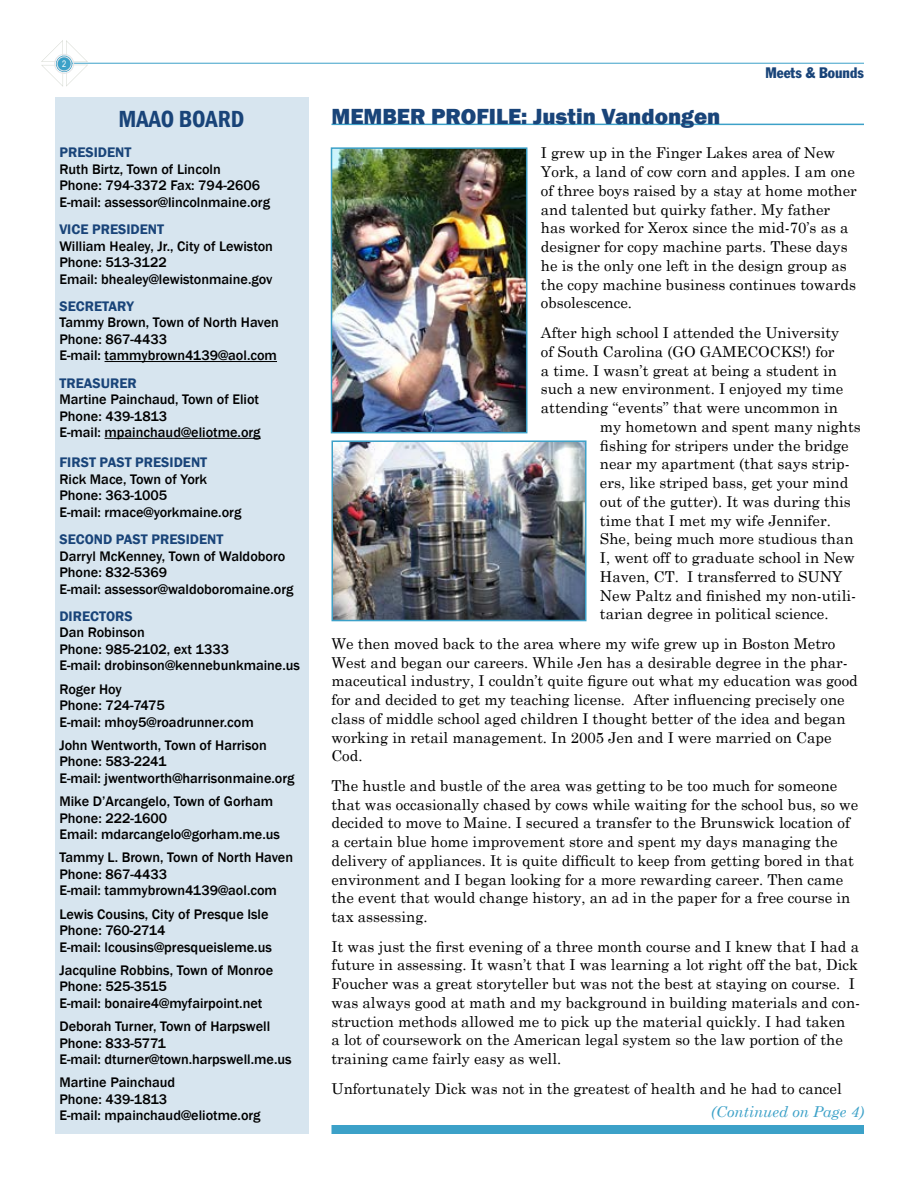
<style>
.page{position:relative;width:918px;height:1188px;background:#fff}
.page>*{position:absolute;margin:0;border:0;box-sizing:border-box;transform-origin:0 0}
.t1{font:600 condensed 24px "Franklin Gothic";color:#194479}
.t2{font:800 22.5px "Franklin Gothic";color:#194479}
.t3{font:15px/18.8px "Century Schoolbook";color:#000}
.t4{font:italic 15px "Century Schoolbook";color:#3ca1c8}
.t5{font:condensed 15px "Franklin Gothic";color:#194479}
.t6{font:500 14.25px/16.5px "Franklin Gothic";color:#000}
.t7{font:600 14.25px "Franklin Gothic";color:#194479}
.t8{font:9px "Arial Narrow";color:#fff}
</style>
<div class="page">
<hr style="left:68px;top:63px;width:796px;height:1px;background:#3ca1c8">
<svg style="left:41px;top:40px;width:47px;height:47px"></svg>
<svg style="left:56px;top:56px;width:16px;height:16px"></svg>
<div style="left:54px;top:54px;width:20px;height:20px;border:1px solid #e5e5e8;border-radius:50%"></div>
<div style="left:57px;top:57px;width:14px;height:14px;border:1px solid #e5e5e8;border-radius:50%"></div>
<div style="left:55px;top:97px;width:254px;height:1036px;background:#d7e5ef"></div>
<hr style="left:332px;top:124px;width:532px;height:1px;background:#3ca1c8">
<div style="left:332px;top:1125px;width:532px;height:9px;background:#3ca1c8"></div>
<hr style="left:105px;top:361px;width:172px;height:1px;background:#000">
<hr style="left:105px;top:438px;width:156px;height:1px;background:#000">
<img style="left:334px;top:150px;width:190px;height:280px">
<div style="left:331px;top:147px;width:196px;height:286px;border:2px solid #3ca1c8"></div>
<img style="left:335px;top:443px;width:248px;height:175px">
<div style="left:332px;top:440px;width:254px;height:181px;border:2px solid #3ca1c8"></div>
<p class="t8" style="left:62px;top:57px;width:6px">2</p>
<h1 class="t1" style="left:119px;top:103px;width:127px">MAAO BOARD</h1>
<p class="t7" style="left:59px;top:144px;width:74px">PRESIDENT</p>
<p class="t6" style="left:59px;top:161px;width:212px">Ruth Birtz, Town of Lincoln<br>Phone: 794-3372 Fax: 794-2606<br>E-mail: assessor@lincolnmaine.org</p>
<p class="t7" style="left:59px;top:221px;width:106px">VICE PRESIDENT</p>
<p class="t6" style="left:59px;top:238px;width:215px">William Healey, Jr., City of Lewiston<br>Phone: 513-3122<br>Email: bhealey@lewistonmaine.gov</p>
<p class="t7" style="left:59px;top:297px;width:76px">SECRETARY</p>
<p class="t6" style="left:59px;top:315px;width:221px">Tammy Brown, Town of North Haven<br>Phone: 867-4433<br>E-mail: tammybrown4139@aol.com</p>
<p class="t7" style="left:59px;top:374px;width:79px">TREASURER</p>
<p class="t6" style="left:59px;top:391px;width:203px">Martine Painchaud, Town of Eliot<br>Phone: 439-1813<br>E-mail: mpainchaud@eliotme.org</p>
<p class="t7" style="left:59px;top:454px;width:149px">FIRST PAST PRESIDENT</p>
<p class="t6" style="left:59px;top:471px;width:184px">Rick Mace, Town of York<br>Phone: 363-1005<br>E-mail: rmace@yorkmaine.org</p>
<p class="t7" style="left:59px;top:531px;width:166px">SECOND PAST PRESIDENT</p>
<p class="t6" style="left:59px;top:548px;width:236px">Darryl McKenney, Town of Waldoboro<br>Phone: 832-5369<br>E-mail: assessor@waldoboromaine.org</p>
<p class="t7" style="left:59px;top:607px;width:75px">DIRECTORS</p>
<p class="t6" style="left:59px;top:625px;width:242px">Dan Robinson<br>Phone: 985-2102, ext 1333<br>E-mail: drobinson@kennebunkmaine.us</p>
<p class="t6" style="left:59px;top:681px;width:196px">Roger Hoy<br>Phone: 724-7475<br>E-mail: mhoy5@roadrunner.com</p>
<p class="t6" style="left:59px;top:737px;width:237px">John Wentworth, Town of Harrison<br>Phone: 583-2241<br>E-mail: jwentworth@harrisonmaine.org</p>
<p class="t6" style="left:59px;top:793px;width:222px">Mike D’Arcangelo, Town of Gorham<br>Phone: 222-1600<br>Email: mdarcangelo@gorham.me.us</p>
<p class="t6" style="left:59px;top:850px;width:235px">Tammy L. Brown, Town of North Haven<br>Phone: 867-4433<br>E-mail: tammybrown4139@aol.com</p>
<p class="t6" style="left:59px;top:906px;width:214px">Lewis Cousins, City of Presque Isle<br>Phone: 760-2714<br>E-mail: lcousins@presqueisleme.us</p>
<p class="t6" style="left:59px;top:962px;width:215px">Jacquline Robbins, Town of Monroe<br>Phone: 525-3515<br>E-mail: bonaire4@myfairpoint.net</p>
<p class="t6" style="left:59px;top:1018px;width:234px">Deborah Turner, Town of Harpswell<br>Phone: 833-5771<br>E-mail: dturner@town.harpswell.me.us</p>
<p class="t6" style="left:59px;top:1075px;width:203px">Martine Painchaud<br>Phone: 439-1813<br>E-mail: mpainchaud@eliotme.org</p>
<h2 class="t2" style="left:332px;top:101px;width:391px">MEMBER PROFILE: Justin Vandongen</h2>
<p class="t5" style="left:765px;top:64px;width:100px">Meets &amp; Bounds</p>
<p class="t3" style="left:541px;top:142px;width:317px">I grew up in the Finger Lakes area of New York, a land of cow corn and apples. I am one of three boys raised by a stay at home mother and talented but quirky father. My father has worked for Xerox since the mid-70’s as a designer for copy machine parts. These days he is the only one left in the design group as the copy machine business continues towards obsolescence.</p>
<p class="t3" style="left:541px;top:322px;width:300px">After high school I attended the University</p>
<p class="t3" style="left:541px;top:341px;width:295px">of South Carolina (GO GAMECOCKS!) for</p>
<p class="t3" style="left:541px;top:359px;width:298px">a time. I wasn’t great at being a student in</p>
<p class="t3" style="left:541px;top:378px;width:304px">such a new environment. I enjoyed my time</p>
<p class="t3" style="left:541px;top:397px;width:298px">attending “events” that were uncommon in</p>
<p class="t3" style="left:600px;top:416px;width:262px">my hometown and spent many nights</p>
<p class="t3" style="left:600px;top:434px;width:250px">fishing for stripers under the bridge</p>
<p class="t3" style="left:600px;top:453px;width:251px">near my apartment (that says strip-</p>
<p class="t3" style="left:600px;top:472px;width:250px">ers, like striped bass, get your mind</p>
<p class="t3" style="left:600px;top:491px;width:252px">out of the gutter). It was during this</p>
<p class="t3" style="left:600px;top:509px;width:232px">time that I met my wife Jennifer.</p>
<p class="t3" style="left:600px;top:528px;width:255px">She, being much more studious than</p>
<p class="t3" style="left:600px;top:547px;width:256px">I, went off to graduate school in New</p>
<p class="t3" style="left:600px;top:566px;width:244px">Haven, CT. I transferred to SUNY</p>
<p class="t3" style="left:600px;top:584px;width:258px">New Paltz and finished my non-utili-</p>
<p class="t3" style="left:600px;top:603px;width:230px">tarian degree in political science.</p>
<p class="t3" style="left:331px;top:633px;width:528px">We then moved back to the area where my wife grew up in Boston Metro West and began our careers. While Jen has a desirable degree in the phar&shy;maceutical industry, I couldn’t quite figure out what my education was good for and decided to get my teaching license. After influencing precisely one class of middle school aged children I thought better of the idea and began working in retail management. In 2005 Jen and I were married on Cape Cod.</p>
<p class="t3" style="left:331px;top:775px;width:528px">The hustle and bustle of the area was getting to be too much for someone that was occasionally chased by cows while waiting for the school bus, so we decided to move to Maine. I secured a transfer to the Brunswick location of a certain blue home improvement store and spent my days managing the delivery of appliances. It is quite difficult to keep from getting bored in that environment and I began looking for a more rewarding career. Then came the event that would change history, an ad in the paper for a free course in tax assessing.</p>
<p class="t3" style="left:331px;top:936px;width:530px">It was just the first evening of a three month course and I knew that I had a future in assessing. It wasn’t that I was learning a lot right off the bat, Dick Foucher was a great storyteller but was not the best at staying on course. I was always good at math and my background in building materials and con&shy;struction methods allowed me to pick up the material quickly. I had taken<br>a lot of coursework on the American legal system so the law portion of the training came fairly easy as well.</p>
<p class="t3" style="left:331px;top:1078px;width:512px">Unfortunately Dick was not in the greatest of health and he had to cancel</p>
<p class="t4" style="left:711px;top:1101px;width:154px">(Continued on Page 4)</p>
</div>
